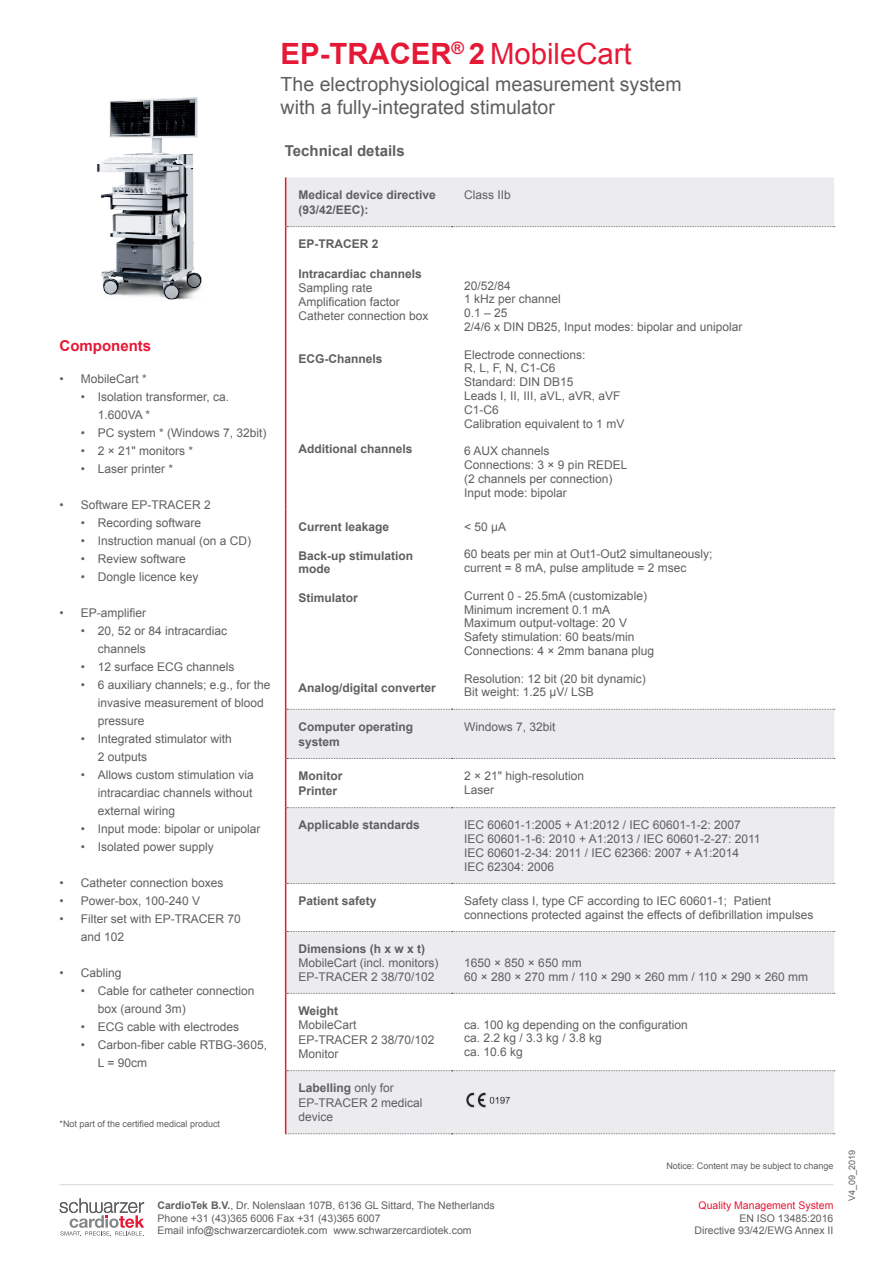
<style>
.page{position:relative;width:893px;height:1263px;background:#fff}
.page>*{position:absolute;margin:0;border:0;box-sizing:border-box;transform-origin:0 0}
.t1{font:700 29.25px "Arial";color:#e51836}
.t2{font:19.5px/23.4px "Arial";color:#5f5f62}
.t3{font:700 15px "Arial";color:#5f5f62}
.t4{font:700 15px "Arial";color:#e51836}
.t5{font:12px/13.8px "Arial";color:#5f5f62}
.t6{font:700 12px/15px "Arial";color:#5f5f62}
.t7{font:10.5px/12.6px "Arial";color:#5f5f62;text-align:right}
.t8{font:10.5px "Arial";color:#e51836}
.t9{font:9px "Arial";color:#5f5f62}
.s1{font-weight:400}
.s2{font-weight:700}
</style>
<div class="page">
<svg style="left:60px;top:1198px;width:84px;height:38px"></svg>
<hr style="left:60px;top:1184px;width:773px;height:1px;background:#d4d6d4">
<img style="left:96px;top:98px;width:106px;height:202px">
<svg style="left:286px;top:177px;width:548px;height:956px"></svg>
<svg style="left:286px;top:758px;width:548px;height:313px"></svg>
<svg style="left:287px;top:226px;width:548px;height:1px"></svg>
<svg style="left:287px;top:709px;width:548px;height:1px"></svg>
<svg style="left:287px;top:758px;width:548px;height:1px"></svg>
<svg style="left:287px;top:807px;width:548px;height:1px"></svg>
<svg style="left:287px;top:883px;width:548px;height:1px"></svg>
<svg style="left:287px;top:931px;width:548px;height:1px"></svg>
<svg style="left:287px;top:993px;width:548px;height:1px"></svg>
<svg style="left:287px;top:1070px;width:548px;height:1px"></svg>
<svg style="left:285px;top:1133px;width:550px;height:1px"></svg>
<hr style="left:285px;top:177px;width:1px;height:50px;background:#e51836">
<hr style="left:285px;top:227px;width:1px;height:282px;background:#e51836">
<hr style="left:285px;top:509px;width:1px;height:200px;background:#e51836">
<hr style="left:285px;top:709px;width:1px;height:49px;background:#e51836">
<hr style="left:285px;top:758px;width:1px;height:50px;background:#e51836">
<hr style="left:285px;top:808px;width:1px;height:75px;background:#e51836">
<hr style="left:285px;top:883px;width:1px;height:48px;background:#e51836">
<hr style="left:285px;top:931px;width:1px;height:62px;background:#e51836">
<hr style="left:285px;top:993px;width:1px;height:78px;background:#e51836">
<hr style="left:285px;top:1071px;width:1px;height:62px;background:#e51836">
<img style="left:464px;top:1092px;width:47px;height:17px">
<h1 class="t1" style="left:281px;top:34px;width:353px">EP-TRACER<sup>®</sup> 2 <span class="s1">MobileCart</span></h1>
<h2 class="t2" style="left:281px;top:72px;width:402px">The electrophysiological measurement system with a fully-integrated stimulator</h2>
<p class="t4" style="left:60px;top:336px;width:93px">Components</p>
<p class="t5" style="left:60px;top:372px;width:89px">• MobileCart *</p>
<p class="t5" style="left:98px;top:388px;width:133px;line-height:18px;text-indent:-17px">• Isolation transformer, ca.<br>1.600VA *</p>
<p class="t5" style="left:81px;top:426px;width:187px">• PC system * (Windows 7, 32bit)</p>
<p class="t5" style="left:81px;top:444px;width:114px">• 2 × 21" monitors *</p>
<p class="t5" style="left:81px;top:462px;width:94px">• Laser printer *</p>
<p class="t5" style="left:60px;top:498px;width:153px">• Software EP-TRACER 2</p>
<p class="t5" style="left:81px;top:516px;width:122px">• Recording software</p>
<p class="t5" style="left:81px;top:534px;width:172px">• Instruction manual (on a CD)</p>
<p class="t5" style="left:81px;top:552px;width:107px">• Review software</p>
<p class="t5" style="left:81px;top:570px;width:119px">• Dongle licence key</p>
<p class="t5" style="left:60px;top:606px;width:88px">• EP-amplifier</p>
<p class="t5" style="left:98px;top:622px;width:131px;line-height:18px;text-indent:-17px">• 20, 52 or 84 intracardiac channels</p>
<p class="t5" style="left:81px;top:660px;width:155px">• 12 surface ECG channels</p>
<p class="t5" style="left:98px;top:676px;width:174px;line-height:18px;text-indent:-17px">• 6 auxiliary channels; e.g., for the invasive measurement of blood pressure</p>
<p class="t5" style="left:98px;top:730px;width:136px;line-height:18px;text-indent:-17px">• Integrated stimulator with<br>2 outputs</p>
<p class="t5" style="left:98px;top:766px;width:158px;line-height:18px;text-align:justify;text-indent:-17px">• Allows custom stimulation via intracardiac channels without external wiring</p>
<p class="t5" style="left:81px;top:822px;width:181px">• Input mode: bipolar or unipolar</p>
<p class="t5" style="left:81px;top:840px;width:135px">• Isolated power supply</p>
<p class="t5" style="left:60px;top:876px;width:166px">• Catheter connection boxes</p>
<p class="t5" style="left:60px;top:894px;width:142px">• Power-box, 100-240 V</p>
<p class="t5" style="left:81px;top:910px;width:162px;line-height:18px;text-indent:-21px">• Filter set with EP-TRACER 70 and 102</p>
<p class="t5" style="left:60px;top:966px;width:63px">• Cabling</p>
<p class="t5" style="left:98px;top:982px;width:158px;line-height:18px;text-indent:-17px">• Cable for catheter connection box (around 3m)</p>
<p class="t5" style="left:81px;top:1020px;width:160px">• ECG cable with electrodes</p>
<p class="t5" style="left:98px;top:1036px;width:171px;line-height:18px;text-indent:-17px">• Carbon-fiber cable RTBG-3605,<br>L = 90cm</p>
<p class="t9" style="left:60px;top:1118px;width:162px">*Not part of the certified medical product</p>
<p class="t3" style="left:285px;top:140px;width:121px">Technical details</p>
<p class="t6" style="left:298px;top:188px;width:139px">Medical device directive (93/42/EEC):</p>
<p class="t5" style="left:464px;top:188px;width:48px">Class IIb</p>
<p class="t6" style="left:298px;top:237px;width:82px">EP-TRACER 2</p>
<p class="t6" style="left:298px;top:267px;width:125px">Intracardiac channels</p>
<p class="t5" style="left:298px;top:281px;width:132px">Sampling rate<br>Amplification factor<br>Catheter connection box</p>
<p class="t6" style="left:298px;top:352px;width:86px">ECG-Channels</p>
<p class="t5" style="left:464px;top:279px;width:280px">20/52/84<br>1 kHz per channel<br>0.1 – 25<br>2/4/6 x DIN DB25, Input modes: bipolar and unipolar</p>
<p class="t5" style="left:464px;top:348px;width:162px">Electrode connections:<br>R, L, F, N, C1-C6<br>Standard: DIN DB15<br>Leads I, II, III, aVL, aVR, aVF<br>C1-C6<br>Calibration equivalent to 1 mV</p>
<p class="t5" style="left:464px;top:444px;width:165px">6 AUX channels<br>Connections: 3 × 9 pin REDEL (2 channels per connection)<br>Input mode: bipolar</p>
<p class="t6" style="left:298px;top:442px;width:116px">Additional channels</p>
<p class="t6" style="left:298px;top:519px;width:92px">Current leakage</p>
<p class="t6" style="left:298px;top:549px;width:116px;line-height:13.8px">Back-up stimulation mode</p>
<p class="t6" style="left:298px;top:591px;width:61px">Stimulator</p>
<p class="t6" style="left:298px;top:681px;width:139px">Analog/digital converter</p>
<p class="t5" style="left:464px;top:520px;width:43px">&lt; 50 μA</p>
<p class="t5" style="left:464px;top:547px;width:250px">60 beats per min at Out1-Out2 simultaneously; current = 8 mA, pulse amplitude = 2 msec</p>
<p class="t5" style="left:464px;top:589px;width:191px">Current 0 - 25.5mA (customizable)<br>Minimum increment 0.1 mA<br>Maximum output-voltage: 20 V<br>Safety stimulation: 60 beats/min<br>Connections: 4 × 2mm banana plug</p>
<p class="t5" style="left:464px;top:672px;width:183px">Resolution: 12 bit (20 bit dynamic)<br>Bit weight: 1.25 μV/ LSB</p>
<p class="t6" style="left:298px;top:719px;width:116px">Computer operating system</p>
<p class="t5" style="left:464px;top:720px;width:93px">Windows 7, 32bit</p>
<p class="t6" style="left:298px;top:769px;width:45px">Monitor<br>Printer</p>
<p class="t5" style="left:464px;top:769px;width:121px">2 × 21" high-resolution<br>Laser</p>
<p class="t6" style="left:298px;top:818px;width:123px">Applicable standards</p>
<p class="t5" style="left:464px;top:818px;width:298px">IEC 60601-1:2005 + A1:2012 / IEC 60601-1-2: 2007<br>IEC 60601-1-6: 2010 + A1:2013 / IEC 60601-2-27: 2011<br>IEC 60601-2-34: 2011 / IEC 62366: 2007 + A1:2014<br>IEC 62304: 2006</p>
<p class="t6" style="left:298px;top:893px;width:80px">Patient safety</p>
<p class="t5" style="left:464px;top:894px;width:351px">Safety class I, type CF according to IEC 60601-1; Patient connections protected against the effects of defibrillation impulses</p>
<p class="t6" style="left:298px;top:941px;width:128px">Dimensions (h x w x t)</p>
<p class="t5" style="left:298px;top:956px;width:142px">MobileCart (incl. monitors)<br>EP-TRACER 2 38/70/102</p>
<p class="t5" style="left:464px;top:956px;width:345px">1650 × 850 × 650 mm<br>60 × 280 × 270 mm / 110 × 290 × 260 mm / 110 × 290 × 260 mm</p>
<p class="t6" style="left:298px;top:1003px;width:41px">Weight</p>
<p class="t5" style="left:298px;top:1018px;width:138px;line-height:14.4px">MobileCart<br>EP-TRACER 2 38/70/102<br>Monitor</p>
<p class="t5" style="left:464px;top:1017px;width:225px">ca. 100 kg depending on the configuration ca. 2.2 kg / 3.3 kg / 3.8 kg<br>ca. 10.6 kg</p>
<p class="t5" style="left:298px;top:1081px;width:126px;line-height:14.4px"><span class="s2">Labelling</span> only for<br>EP-TRACER 2 medical device</p>
<p class="t9" style="left:666px;top:1159px;width:169px">Notice: Content may be subject to change</p>
<p class="t7" style="left:158px;top:1199px;width:339px;text-align:left"><span class="s2">CardioTek B.V.</span>, Dr. Nolenslaan 107B, 6136 GL Sittard, The Netherlands<br>Phone +31 (43)365 6006 Fax +31 (43)365 6007<br>Email info@schwarzercardiotek.com www.schwarzercardiotek.com</p>
<p class="t8" style="left:699px;top:1198px;width:136px">Quality Management System</p>
<p class="t7" style="left:694px;top:1212px;width:140px">EN ISO 13485:2016<br>Directive 93/42/EWG Annex II</p>
<p class="t9" style="left:846px;top:1201px;width:53px;rotate:-90deg">V4_09_2019</p>
</div>
